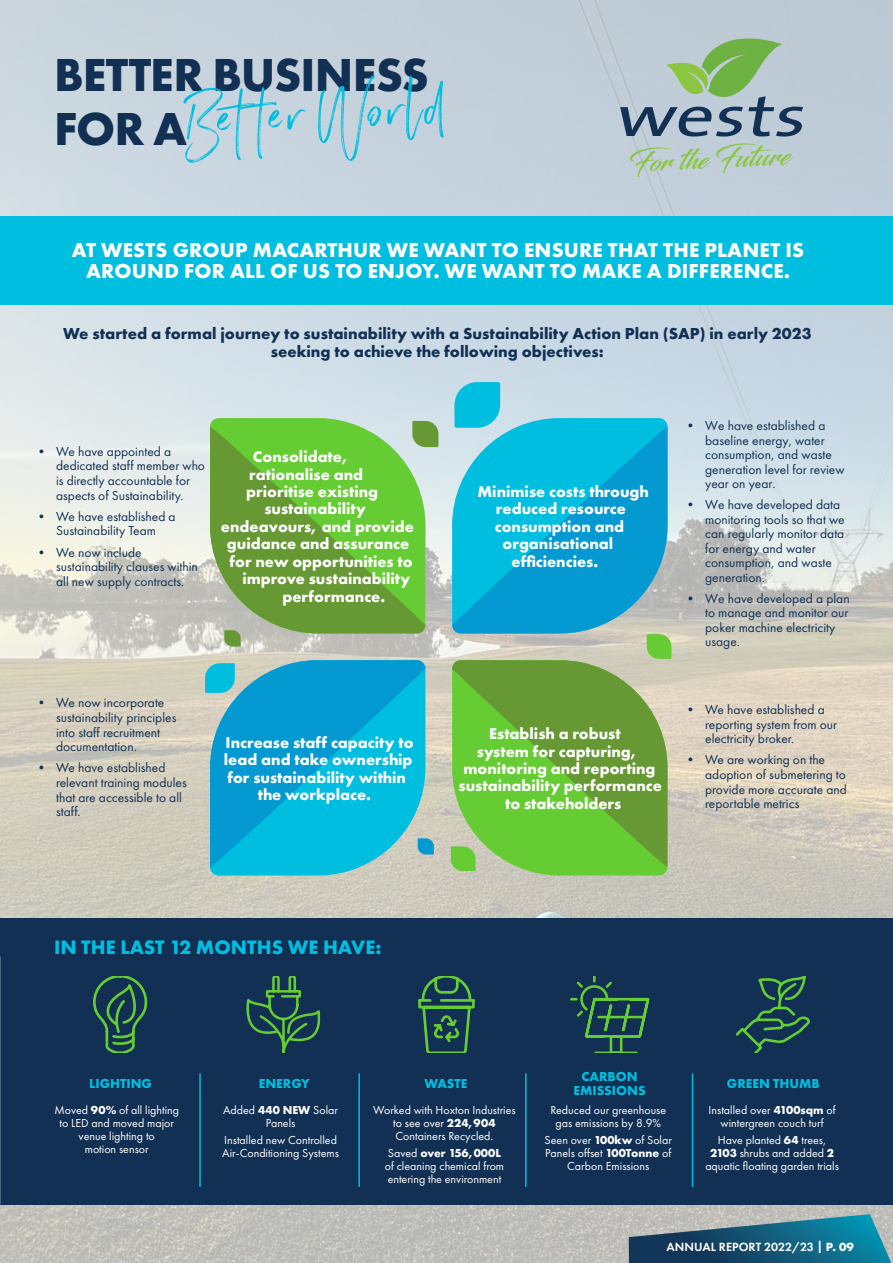
<style>
.page{position:relative;width:893px;height:1263px;background:#fff}
.page>*{position:absolute;margin:0;border:0;box-sizing:border-box;transform-origin:0 0}
.t1{font:84px "Wild Spirit";color:#00bedf}
.t2{font:700 48px/54px "Futura PT";letter-spacing:-.015em;color:#123053}
.t3{font:700 21px/21px "Futura PT";letter-spacing:.01em;color:#fff;text-align:center}
.t4{font:700 20.25px "Futura PT";color:#00bedf}
.t5{font:700 16.5px/17.9px "Futura PT";color:#123053;text-align:center}
.t6{font:700 16.2px/17.5px "Futura PT";color:#fff;text-align:center}
.t7{font:13.5px/14.5px "Futura PT";color:#123053}
.t8{font:700 13.5px/14.5px "Futura PT";color:#00bedf;text-align:center}
.t9{font:600 12.3px "Futura PT";color:#fff}
.t10{font:12px/12.9px "Futura PT";color:#fff;text-align:center}
.s1{font-weight:700}
</style>
<div class="page">
<img style="left:0;top:0;width:893px;height:1263px">
<div style="left:0;top:918px;width:893px;height:287px;background:#123053"></div>
<svg style="left:93px;top:976px;width:55px;height:77px"></svg>
<svg style="left:246px;top:976px;width:75px;height:77px"></svg>
<svg style="left:418px;top:976px;width:57px;height:77px"></svg>
<svg style="left:570px;top:976px;width:80px;height:77px"></svg>
<svg style="left:735px;top:976px;width:75px;height:77px"></svg>
<svg style="left:452px;top:422px;width:215px;height:211px;background:#15afd7"></svg>
<svg style="left:210px;top:422px;width:215px;height:211px;background:#6fb441"></svg>
<svg style="left:210px;top:660px;width:215px;height:212px;background:#13aed5"></svg>
<svg style="left:452px;top:660px;width:215px;height:212px;background:#6fb43f"></svg>
<svg style="left:454px;top:382px;width:46px;height:46px;background:#19c2e0"></svg>
<svg style="left:412px;top:421px;width:26px;height:26px"></svg>
<svg style="left:224px;top:630px;width:17px;height:16px"></svg>
<svg style="left:205px;top:663px;width:30px;height:30px"></svg>
<svg style="left:451px;top:846px;width:24px;height:25px"></svg>
<svg style="left:647px;top:634px;width:24px;height:25px"></svg>
<svg style="left:418px;top:838px;width:16px;height:16px"></svg>
<svg style="left:630px;top:143px;width:163px;height:34px;background:#b6ccbe"></svg>
<svg style="left:620px;top:34px;width:183px;height:103px;background:#9cb5ac"></svg>
<div style="left:0;top:216px;width:893px;height:89px;background:#00bedf"></div>
<hr style="left:199px;top:1073px;width:2px;height:114px;background:#00bedf">
<hr style="left:358px;top:1073px;width:2px;height:114px;background:#00bedf">
<hr style="left:525px;top:1073px;width:2px;height:114px;background:#00bedf">
<hr style="left:692px;top:1073px;width:1px;height:114px;background:#00bedf">
<svg style="left:629px;top:1214px;width:264px;height:49px;background:#3d758c"></svg>
<h2 class="t2" style="left:54px;top:46px;width:376px">BETTER BUSINESS<br>FOR A</h2>
<h1 class="t1" style="left:185px;top:78px;width:260px;rotate:-3deg">Bet ter World</h1>
<h3 class="t3" style="left:72px;top:239px;width:734px">AT WESTS GROUP MACARTHUR WE WANT TO ENSURE THAT THE PLANET IS<br>AROUND FOR ALL OF US TO ENJOY. WE WANT TO MAKE A DIFFERENCE.</h3>
<p class="t5" style="left:63px;top:324px;width:750px">We started a formal journey to sustainability with a Sustainability Action Plan (SAP) in early 2023 seeking to achieve the following objectives:</p>
<p class="t7" style="left:56px;top:444px;width:150px;text-indent:-21px">• We have appointed a dedicated staff member who is directly accountable for aspects of Sustainability.</p>
<p class="t7" style="left:35px;top:509px;width:142px;text-align:center">• We have established a<br>Sustainability Team</p>
<p class="t7" style="left:56px;top:545px;width:143px;text-indent:-21px">• We now include sustainability clauses within all new supply contracts.</p>
<p class="t6" style="left:253px;top:447px;width:97px">Consolidate,</p>
<p class="t6" style="left:249px;top:465px;width:115px">rationalise and</p>
<p class="t6" style="left:246px;top:482px;width:133px">prioritise existing</p>
<p class="t6" style="left:264px;top:500px;width:103px">sustainability</p>
<p class="t6" style="left:221px;top:517px;width:194px">endeavours, and provide</p>
<p class="t6" style="left:227px;top:535px;width:184px">guidance and assurance</p>
<p class="t6" style="left:230px;top:552px;width:185px">for new opportunities to</p>
<p class="t6" style="left:242px;top:570px;width:169px">improve sustainability</p>
<p class="t6" style="left:282px;top:587px;width:104px">performance.</p>
<p class="t7" style="left:56px;top:695px;width:122px;text-indent:-21px">• We now incorporate sustainability principles into staff recruitment documentation.</p>
<p class="t7" style="left:56px;top:760px;width:132px;text-indent:-21px">• We have established relevant training modules that are accessible to all staff.</p>
<p class="t6" style="left:224px;top:733px;width:191px">Increase staff capacity to lead and take ownership for sustainability within the workplace.</p>
<p class="t6" style="left:477px;top:482px;width:173px">Minimise costs through</p>
<p class="t6" style="left:496px;top:500px;width:132px">reduced resource</p>
<p class="t6" style="left:495px;top:517px;width:131px">consumption and</p>
<p class="t6" style="left:503px;top:535px;width:112px">organisational</p>
<p class="t6" style="left:512px;top:552px;width:88px">efficiencies.</p>
<p class="t6" style="left:489px;top:724px;width:133px">Establish a robust</p>
<p class="t6" style="left:477px;top:742px;width:162px">system for capturing,</p>
<p class="t6" style="left:463px;top:759px;width:194px">monitoring and reporting</p>
<p class="t6" style="left:459px;top:777px;width:205px">sustainability performance</p>
<p class="t6" style="left:505px;top:794px;width:118px">to stakeholders</p>
<p class="t7" style="left:705px;top:418px;width:141px;text-indent:-21px">• We have established a baseline energy, water consumption, and waste generation level for review year on year.</p>
<p class="t7" style="left:705px;top:497px;width:141px;text-indent:-21px">• We have developed data monitoring tools so that we can regularly monitor data for energy and water consumption, and waste generation.</p>
<p class="t7" style="left:705px;top:591px;width:146px;text-indent:-21px">• We have developed a plan to manage and monitor our poker machine electricity usage.</p>
<p class="t7" style="left:705px;top:702px;width:133px;text-indent:-21px">• We have established a reporting system from our electricity broker.</p>
<p class="t7" style="left:705px;top:752px;width:143px;text-indent:-21px">• We are working on the adoption of submetering to provide more accurate and reportable metrics</p>
<h3 class="t4" style="left:54px;top:934px;width:329px">IN THE LAST 12 MONTHS WE HAVE:</h3>
<p class="t8" style="left:89px;top:1076px;width:64px">LIGHTING</p>
<p class="t8" style="left:259px;top:1076px;width:53px">ENERGY</p>
<p class="t8" style="left:424px;top:1076px;width:45px">WASTE</p>
<p class="t8" style="left:574px;top:1068px;width:74px">CARBON<br>EMISSIONS</p>
<p class="t8" style="left:727px;top:1076px;width:94px">GREEN THUMB</p>
<p class="t10" style="left:54px;top:1104px;width:126px">Moved <span class="s1">90%</span> of all lighting to LED and moved major venue lighting to<br>motion sensor</p>
<p class="t10" style="left:223px;top:1104px;width:117px">Added <span class="s1">440 NEW</span> Solar<br>Panels</p>
<p class="t10" style="left:222px;top:1134px;width:118px;text-align:left">Installed new Controlled<br>Air-Conditioning Systems</p>
<p class="t10" style="left:373px;top:1104px;width:144px">Worked with Hoxton Industries to see over <span class="s1">224,904<br></span>Containers Recycled.</p>
<p class="t10" style="left:385px;top:1147px;width:121px;text-align:left">Saved <span class="s1">over 156,000L </span>of cleaning chemical from entering the environment</p>
<p class="t10" style="left:550px;top:1104px;width:117px">Reduced our greenhouse gas emissions by 8.9%</p>
<p class="t10" style="left:545px;top:1134px;width:129px">Seen over <span class="s1">100kw</span> of Solar<br>Panels offset <span class="s1">100Tonne</span> of<br>Carbon Emissions</p>
<p class="t10" style="left:709px;top:1104px;width:129px">Installed over <span class="s1">4100sqm</span> of wintergreen couch turf</p>
<p class="t10" style="left:705px;top:1134px;width:135px">Have planted <span class="s1">64</span> trees,<br><span class="s1">2103</span> shrubs and added <span class="s1">2 </span>aquatic floating garden trials</p>
<p class="t9" style="left:667px;top:1239px;width:189px">ANNUAL REPORT 2022/23 <span class="s1">| P. 09</span></p>
</div>
